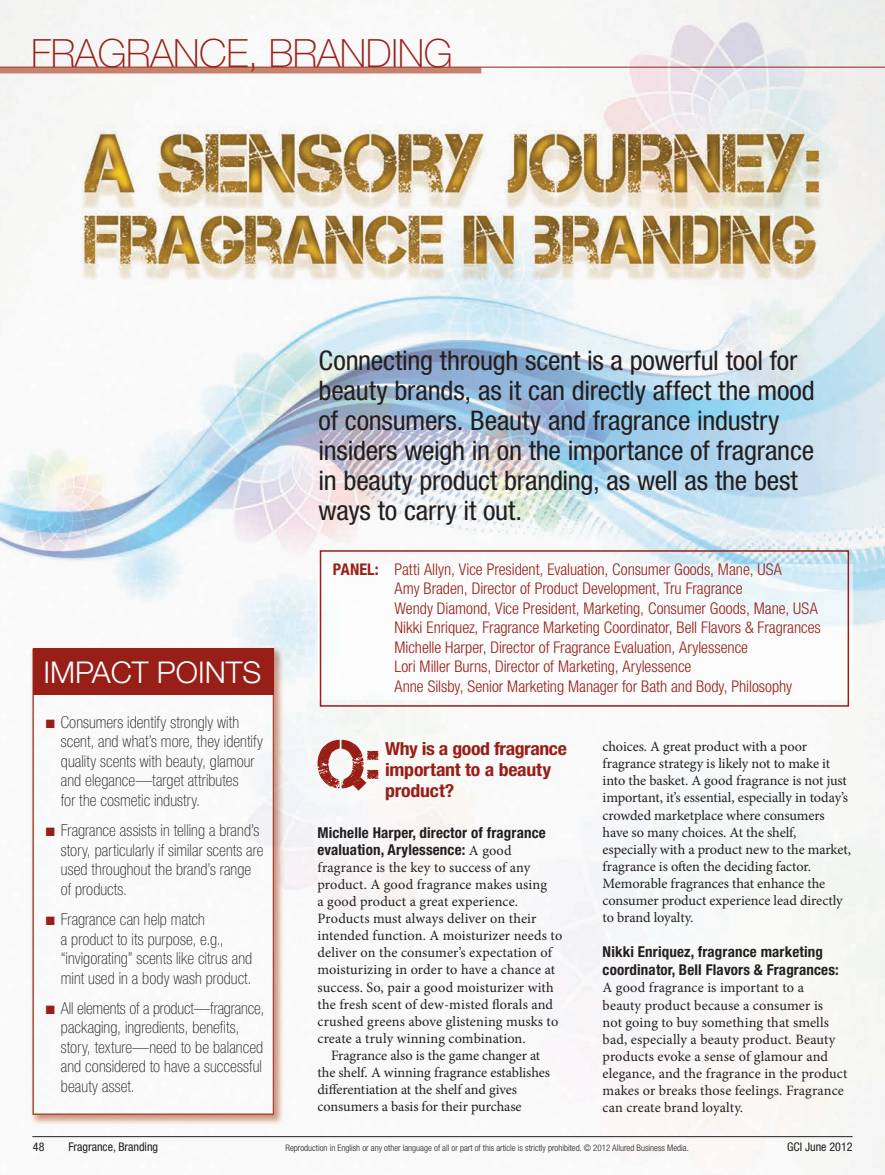
<style>
.page{position:relative;width:885px;height:1175px;background:#fff}
.page>*{position:absolute;margin:0;border:0;box-sizing:border-box;transform-origin:0 0}
.t1{font:100 39px "Helvetica Neue LT Std";letter-spacing:-.01em;color:#981f18}
.t2{font:300 30px "Helvetica Neue LT Std";color:#fff}
.t3{font:condensed 27px/30px "Helvetica Neue LT Std";letter-spacing:-.01em;color:#231f20;scale:1.04 1}
.t4{font:700 condensed 18px/21px "Helvetica Neue LT Std";letter-spacing:-.01em;color:#981f18;scale:1.1 1}
.t5{font:100 condensed 16.5px/19.5px "Helvetica Neue LT Std";letter-spacing:.005em;color:#231f20}
.t6{font:300 condensed 16.2px/19.5px "Helvetica Neue LT Std";letter-spacing:-.005em;color:#981f18}
.t7{font:700 condensed 15px/17.1px "Helvetica Neue LT Std";letter-spacing:.01em;color:#231f20}
.t8{font:14.25px/17.1px "Minion Pro";color:#231f20}
.t9{font:condensed 12px "Helvetica Neue LT Std";color:#231f20}
.t10{font:300 condensed 9px "Helvetica Neue LT Std";color:#231f20}
.s1{color:#981f18}
.s2{font-weight:700}
.s3{font-family:"Minion Pro";font-weight:400;font-stretch:normal;font-size:14.25px}
</style>
<div class="page">
<img style="left:0;top:0;width:884px;height:1169px">
<hr style="left:32px;top:1136px;width:820px;height:1px;background:#231f20">
<img style="left:30px;top:646px;width:254px;height:478px">
<img style="left:32px;top:648px;width:242px;height:466px">
<div style="left:33px;top:648px;width:240px;height:46px;background:#981f18"></div>
<svg style="left:317px;top:740px;width:61px;height:50px"></svg>
<div style="left:0;top:67px;width:481px;height:6px;background:#c5826c"></div>
<hr style="left:0;top:67px;width:884px;height:1px;background:#981f18">
<img style="left:317px;top:564px;width:535px;height:135px">
<div style="left:320px;top:550px;width:528px;height:156px;border:2px solid #981f18"></div>
<h1 class="t1" style="left:31px;top:31px;width:423px">FRAGRANCE, BRANDING</h1>
<h2 class="t2" style="left:43px;top:654px;width:219px">IMPACT POINTS</h2>
<p class="t5" style="left:61px;top:712px;width:203px;text-indent:-15px"><span class="s1">■</span> Consumers identify strongly with scent, and what’s more, they identify quality scents with beauty, glamour and elegance—target attributes<br>for the cosmetic industry.</p>
<p class="t5" style="left:61px;top:820px;width:204px;text-indent:-15px"><span class="s1">■</span> Fragrance assists in telling a brand’s story, particularly if similar scents are used throughout the brand’s range of products.</p>
<p class="t5" style="left:61px;top:909px;width:193px;text-indent:-15px"><span class="s1">■</span> Fragrance can help match<br>a product to its purpose, e.g., “invigorating” scents like citrus and mint used in a body wash product.</p>
<p class="t5" style="left:61px;top:998px;width:205px;text-indent:-15px"><span class="s1">■</span> All elements of a product—fragrance, packaging, ingredients, benefits, story, texture—need to be balanced and considered to have a successful beauty asset.</p>
<p class="t3" style="left:318px;top:346px;width:478px">Connecting through scent is a powerful tool for beauty brands, as it can directly affect the mood of consumers. Beauty and fragrance industry insiders weigh in on the importance of fragrance in beauty product branding, as well as the best ways to carry it out.</p>
<p class="t6" style="left:394px;top:559px;width:428px;text-indent:-62px"><span class="s2">PaNEl:</span> Patti Allyn, Vice President, Evaluation, Consumer Goods, Mane, USA<br>Amy Braden, Director of Product Development, Tru Fragrance<br>Wendy Diamond, Vice President, Marketing, Consumer Goods, Mane, USA Nikki Enriquez, Fragrance Marketing Coordinator, Bell Flavors &amp; Fragrances Michelle Harper, Director of Fragrance Evaluation, Arylessence<br>Lori Miller Burns, Director of Marketing, Arylessence<br>Anne Silsby, Senior Marketing Manager for Bath and Body, Philosophy</p>
<p class="t4" style="left:385px;top:737px;width:167px">Why is a good fragrance important to a beauty product?</p>
<p class="t7" style="left:317px;top:823px;width:230px">Michelle Harper, director of fragrance evaluation, arylessence: <span class="s3">A good</span></p>
<p class="t8" style="left:317px;top:858px;width:214px">fragrance is the key to success of any</p>
<p class="t8" style="left:317px;top:876px;width:231px">product. A good fragrance makes using</p>
<p class="t8" style="left:317px;top:893px;width:202px">a good product a great experience.</p>
<p class="t8" style="left:317px;top:910px;width:220px">Products must always deliver on their</p>
<p class="t8" style="left:317px;top:927px;width:246px">intended function. A moisturizer needs to</p>
<p class="t8" style="left:317px;top:944px;width:236px">deliver on the consumer’s expectation of</p>
<p class="t8" style="left:317px;top:961px;width:239px">moisturizing in order to have a chance at</p>
<p class="t8" style="left:317px;top:978px;width:237px">success. So, pair a good moisturizer with</p>
<p class="t8" style="left:317px;top:995px;width:237px">the fresh scent of dew-misted florals and</p>
<p class="t8" style="left:317px;top:1012px;width:242px">crushed greens above glistening musks to</p>
<p class="t8" style="left:317px;top:1029px;width:210px">create a truly winning combination.</p>
<p class="t8" style="left:331px;top:1047px;width:211px">Fragrance also is the game changer at</p>
<p class="t8" style="left:317px;top:1064px;width:234px">the shelf. A winning fragrance establishes</p>
<p class="t8" style="left:317px;top:1081px;width:201px">differentiation at the shelf and gives</p>
<p class="t8" style="left:317px;top:1098px;width:206px">consumers a basis for their purchase</p>
<p class="t8" style="left:602px;top:738px;width:250px">choices. A great product with a poor fragrance strategy is likely not to make it into the basket. A good fragrance is not just important, it’s essential, especially in today’s crowded marketplace where consumers have so many choices. At the shelf, especially with a product new to the market, fragrance is often the deciding factor.<br>Memorable fragrances that enhance the consumer product experience lead directly to brand loyalty.</p>
<p class="t7" style="left:602px;top:942px;width:237px;line-height:18px">Nikki Enriquez, fragrance marketing coordinator, Bell Flavors &amp; Fragrances:</p>
<p class="t8" style="left:602px;top:979px;width:246px">A good fragrance is important to a<br>beauty product because a consumer is<br>not going to buy something that smells bad, especially a beauty product. Beauty products evoke a sense of glamour and elegance, and the fragrance in the product makes or breaks those feelings. Fragrance can create brand loyalty.</p>
<p class="t9" style="left:33px;top:1139px;width:13px">48</p>
<p class="t9" style="left:68px;top:1139px;width:91px">Fragrance, Branding</p>
<p class="t9" style="left:786px;top:1139px;width:67px">GCI June 2012</p>
<p class="t10" style="left:285px;top:1142px;width:405px">Reproduction in English or any other language of all or part of this article is strictly prohibited. © 2012 Allured Business Media.</p>
</div>
